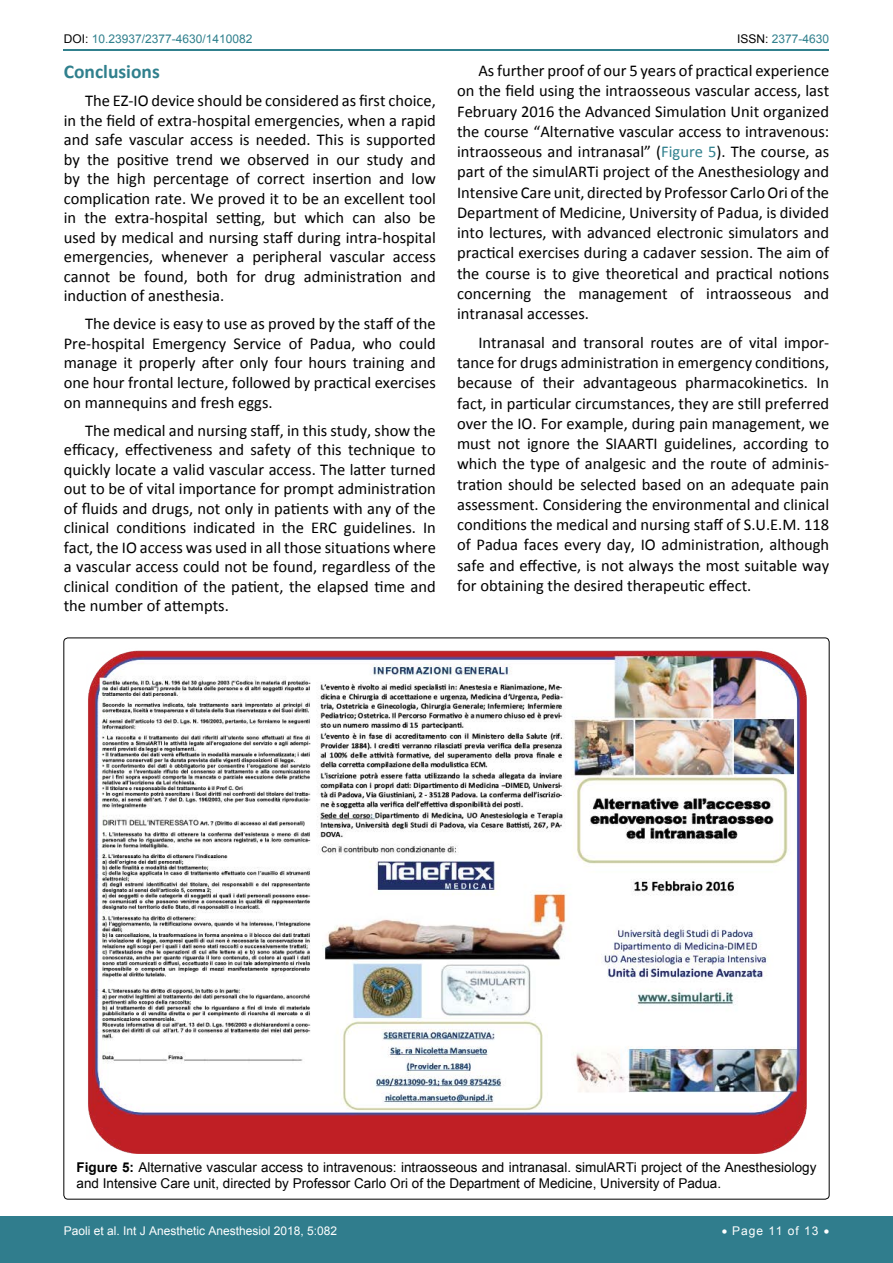
<style>
.page{position:relative;width:893px;height:1263px;background:#fff}
.page>*{position:absolute;margin:0;border:0;box-sizing:border-box;transform-origin:0 0}
.t1{font:700 19.5px "Calibri";color:#30808d}
.t2{font:16.5px/20.2px "Calibri";color:#000;text-align:justify}
.t3{font:13.5px/16.2px "Arial";color:#000}
.t4{font:12px "Arial";color:#fff}
.t5{font:12px "Arial";color:#30808d}
.t6{font:12px "Arial";letter-spacing:.08em;color:#fff}
.s1{color:#000}
.s2{color:#30808d}
.s3{font-weight:700}
</style>
<div class="page">
<hr style="left:64px;top:49px;width:765px;height:2px;background:#30808d">
<div style="left:0;top:1217px;width:893px;height:46px;background:#307d8d"></div>
<img style="left:88px;top:650px;width:719px;height:504px">
<p class="t5" style="left:64px;top:31px;width:190px"><span class="s1">DOI:</span> 10.23937/2377-4630/1410082</p>
<p class="t5" style="left:737px;top:31px;width:94px"><span class="s1">ISSN:</span> 2377-4630</p>
<p class="t1" style="left:64px;top:59px;width:98px">Conclusions</p>
<p class="t2" style="left:64px;top:91px;width:374px;line-height:19.5px;text-indent:21px">The EZ-IO device should be considered as first choice, in the field of extra-hospital emergencies, when a rapid and safe vascular access is needed. This is supported by the positive trend we observed in our study and by the high percentage of correct insertion and low complication rate. We proved it to be an excellent tool in the extra-hospital setting, but which can also be used by medical and nursing staff during intra-hospital emergencies, whenever a peripheral vascular access cannot be found, both for drug administration and induction of anesthesia.</p>
<p class="t2" style="left:64px;top:314px;width:374px;line-height:19.5px;text-indent:21px">The device is easy to use as proved by the staff of the Pre-hospital Emergency Service of Padua, who could manage it properly after only four hours training and one hour frontal lecture, followed by practical exercises on mannequins and fresh eggs.</p>
<p class="t2" style="left:64px;top:420px;width:374px;line-height:19.5px;text-indent:21px">The medical and nursing staff, in this study, show the efficacy, effectiveness and safety of this technique to quickly locate a valid vascular access. The latter turned out to be of vital importance for prompt administration of fluids and drugs, not only in patients with any of the clinical conditions indicated in the ERC guidelines. In fact, the IO access was used in all those situations where a vascular access could not be found, regardless of the clinical condition of the patient, the elapsed time and the number of attempts.</p>
<p class="t2" style="left:457px;top:61px;width:374px;text-indent:21px">As further proof of our 5 years of practical experience on the field using the intraosseous vascular access, last February 2016 the Advanced Simulation Unit organized the course “Alternative vascular access to intravenous: intraosseous and intranasal” (<span class="s2">Figure 5</span>). The course, as part of the simulARTi project of the Anesthesiology and Intensive Care unit, directed by Professor Carlo Ori of the Department of Medicine, University of Padua, is divided into lectures, with advanced electronic simulators and practical exercises during a cadaver session. The aim of the course is to give theoretical and practical notions concerning the management of intraosseous and intranasal accesses.</p>
<p class="t2" style="left:457px;top:332px;width:374px;text-indent:21px">Intranasal and transoral routes are of vital impor&shy;tance for drugs administration in emergency conditions, because of their advantageous pharmacokinetics. In fact, in particular circumstances, they are still preferred over the IO. For example, during pain management, we must not ignore the SIAARTI guidelines, according to which the type of analgesic and the route of adminis&shy;tration should be selected based on an adequate pain assessment. Considering the environmental and clinical conditions the medical and nursing staff of S.U.E.M. 118 of Padua faces every day, IO administration, although safe and effective, is not always the most suitable way for obtaining the desired therapeutic effect.</p>
<p class="t3" style="left:77px;top:1159px;width:741px"><span class="s3">Figure 5:</span> Alternative vascular access to intravenous: intraosseous and intranasal. simulARTi project of the Anesthesiology and Intensive Care unit, directed by Professor Carlo Ori of the Department of Medicine, University of Padua.</p>
<p class="t4" style="left:64px;top:1223px;width:275px">Paoli et al. Int J Anesthetic Anesthesiol 2018, 5:082</p>
<p class="t6" style="left:722px;top:1223px;width:109px">• Page 11 of 13 •</p>
</div>
